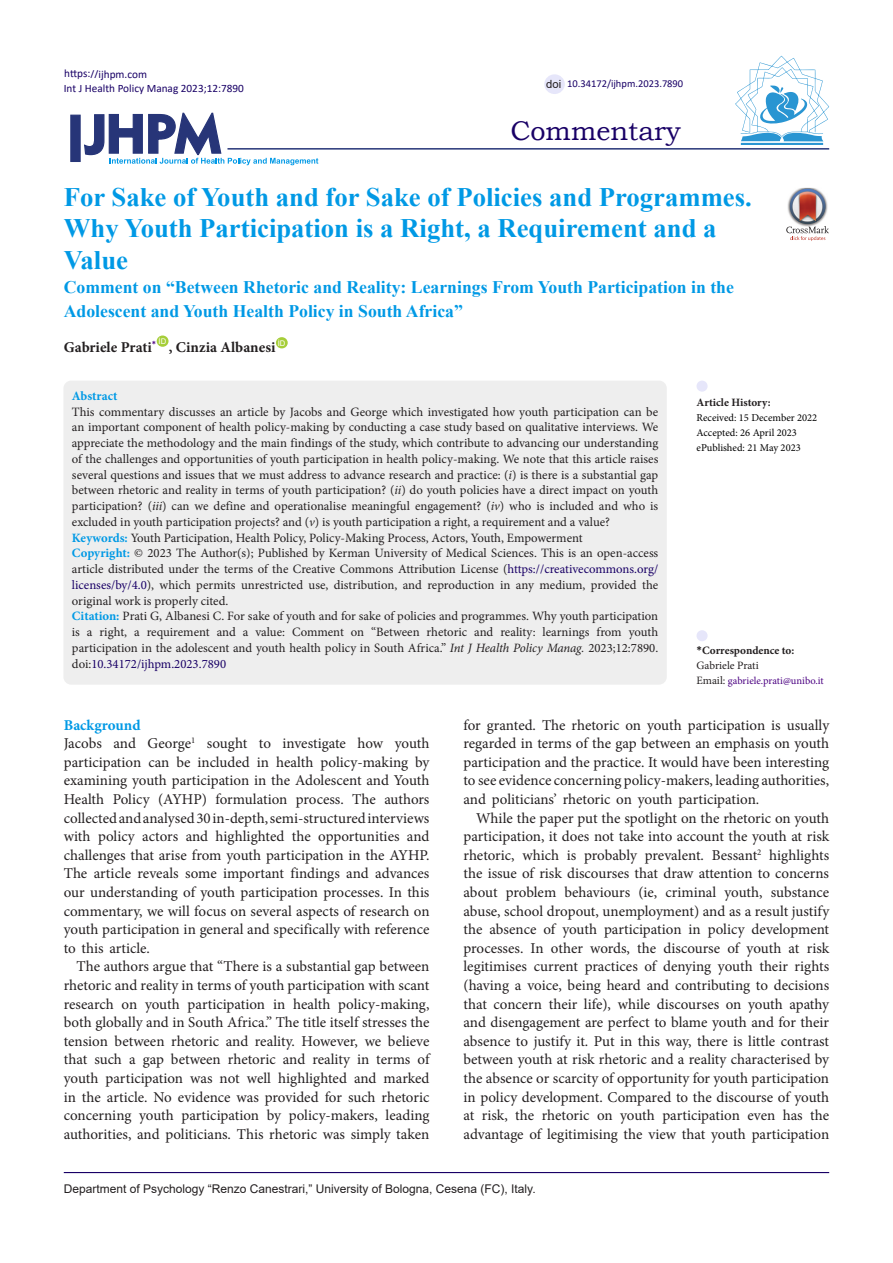
<style>
.page{position:relative;width:893px;height:1263px;background:#fff}
.page>*{position:absolute;margin:0;border:0;box-sizing:border-box;transform-origin:0 0}
.t1{font:27px "Bookman Old Style";color:#190066}
.Default{font:700 26.7px/31.5px "Times New Roman";color:#0099e5}
.Default-2{font:700 17.7px/24px "Times New Roman";color:#0099e5}
.t2{font:15px/18.6px "Minion Pro";color:#231f20;text-align:justify}
.Default-3{font:700 15px "Minion Pro";color:#231f20}
.t3{font:700 15px "Minion Pro";color:#0099e5}
.t4{font:12.75px/15.8px "Minion Pro";color:#231f20;text-align:justify}
.Default-4{font:700 12.75px "Minion Pro";color:#0099e5}
.t5{font:12px "Arial";color:#231f20}
.t6{font:11.25px "Calibri";color:#190066}
.t7{font:700 11.25px "Minion Pro";color:#231f20}
.t8{font:11.25px "Minion Pro";color:#231f20}
.t9{font:11.25px "Arial";color:#231f20}
.t10{font:10.5px "Minion Pro";color:#000}
.t11{font:10.5px "Minion Pro";color:#4b0082}
.t12{font:10.5px "Calibri";color:#190066}
.t13{font:7.8px "Arial";color:#fff}
.s1{font-style:italic}
.s2{font-weight:700;color:#0099e5}
.s3{color:#190066}
.s4{font-family:"Calibri"}
.s5{font-size:11.25px;color:#231f20}
</style>
<div class="page">
<svg style="left:84px;top:112px;width:234px;height:53px"></svg>
<div style="left:70px;top:115px;width:11px;height:47px;background:#273578;border:1px solid #273578"></div>
<div style="left:157px;top:335px;width:12px;height:12px;background:#a6ce39;border-radius:50%"></div>
<div style="left:276px;top:337px;width:12px;height:11px;background:#a6ce39;border-radius:50%"></div>
<hr style="left:227px;top:148px;width:602px;height:2px;background:#273578">
<div style="left:63px;top:381px;width:604px;height:304px;background:#eee;border-radius:8px"></div>
<div style="left:696px;top:630px;width:12px;height:11px;background:#e6e6fa;border-radius:50%"></div>
<div style="left:696px;top:381px;width:12px;height:11px;background:#e6e6fa;border-radius:50%"></div>
<hr style="left:64px;top:1172px;width:765px;height:1px;background:#190066">
<hr style="left:741px;top:143px;width:82px;height:2px;background:#2995d2">
<svg style="left:735px;top:56px;width:94px;height:85px"></svg>
<div style="left:544px;top:74px;width:21px;height:20px;background:#e6e6fa;border-radius:50%"></div>
<img style="left:798px;top:188px;width:18px;height:1px">
<svg style="left:786px;top:189px;width:43px;height:52px"></svg>
<p class="t6" style="left:64px;top:66px;width:84px">https://ijhpm.com</p>
<p class="t6" style="left:64px;top:81px;width:182px">Int J Health Policy Manag 2023;12:7890</p>
<p class="t9" style="left:546px;top:76px;width:17px">doi</p>
<p class="t12" style="left:567px;top:76px;width:118px">10.34172/ijhpm.2023.7890</p>
<p class="t1" style="left:510px;top:113px;width:172px">Commentary</p>
<p class="Default" style="left:64px;top:180px;width:690px">For Sake of Youth and for Sake of Policies and Programmes.<br>Why Youth Participation is a Right, a Requirement and a<br>Value</p>
<p class="Default-2" style="left:64px;top:274px;width:672px">Comment on “Between Rhetoric and Reality: Learnings From Youth Participation in the<br>Adolescent and Youth Health Policy in South Africa”</p>
<p class="Default-3" style="left:64px;top:337px;width:94px">Gabriele Prati<sup>*</sup></p>
<p class="t13" style="left:159px;top:336px;width:9px">ID</p>
<p class="Default-3" style="left:169px;top:337px;width:108px">, Cinzia Albanesi</p>
<p class="t13" style="left:278px;top:338px;width:9px">ID</p>
<p class="Default-4" style="left:72px;top:387px;width:47px">Abstract</p>
<p class="t4" style="left:72px;top:404px;width:588px">This commentary discusses an article by Jacobs and George which investigated how youth participation can be an important component of health policy-making by conducting a case study based on qualitative interviews. We appreciate the methodology and the main findings of the study, which contribute to advancing our understanding of the challenges and opportunities of youth participation in health policy-making. We note that this article raises several questions and issues that we must address to advance research and practice: (<span class="s1">i</span>) is there is a substantial gap between rhetoric and reality in terms of youth participation? (<span class="s1">ii</span>) do youth policies have a direct impact on youth participation? (<span class="s1">iii</span>) can we define and operationalise meaningful engagement? (<span class="s1">iv</span>) who is included and who is excluded in youth participation projects? and (<span class="s1">v</span>) is youth participation a right, a requirement and a value?</p>
<p class="t4" style="left:72px;top:530px;width:512px"><span class="s2">Keywords:</span> Youth Participation, Health Policy, Policy-Making Process, Actors, Youth, Empowerment</p>
<p class="t4" style="left:72px;top:545px;width:588px"><span class="s2">Copyright:</span> © 2023 The Author(s); Published by Kerman University of Medical Sciences. This is an open-access article distributed under the terms of the Creative Commons Attribution License (<span class="s3">https://creativecommons.org/ licenses/by/4.0</span>), which permits unrestricted use, distribution, and reproduction in any medium, provided the original work is properly cited.</p>
<p class="t4" style="left:72px;top:608px;width:588px"><span class="s2">Citation:</span> Prati G, Albanesi C. For sake of youth and for sake of policies and programmes. Why youth participation is a right, a requirement and a value: Comment on “Between rhetoric and reality: learnings from youth participation in the adolescent and youth health policy in South Africa.” <span class="s1">Int J Health Policy Manag.</span> 2023;12:7890. doi:<span class="s3">10.34172/ijhpm.2023.7890</span></p>
<p class="t7" style="left:696px;top:394px;width:76px">Article History:</p>
<p class="t10" style="left:696px;top:410px;width:122px">Received: 15 December 2022</p>
<p class="t10" style="left:696px;top:425px;width:102px">Accepted: 26 April 2023</p>
<p class="t10" style="left:696px;top:440px;width:106px">ePublished: 21 May 2023</p>
<p class="t7" style="left:696px;top:643px;width:99px"><span class="s4">*</span>Correspondence to:</p>
<p class="t8" style="left:696px;top:658px;width:64px">Gabriele Prati</p>
<p class="t11" style="left:696px;top:674px;width:129px"><span class="s5">Email:</span> gabriele.prati@unibo.it</p>
<p class="t3" style="left:64px;top:714px;width:78px">Background</p>
<p class="t2" style="left:64px;top:734px;width:367px">Jacobs and George<sup>1</sup> sought to investigate how youth participation can be included in health policy-making by examining youth participation in the Adolescent and Youth Health Policy (AYHP) formulation process. The authors collected and analysed 30 in-depth, semi-structured interviews with policy actors and highlighted the opportunities and challenges that arise from youth participation in the AYHP.<br>The article reveals some important findings and advances our understanding of youth participation processes. In this commentary, we will focus on several aspects of research on youth participation in general and specifically with reference to this article.</p>
<p class="t2" style="left:64px;top:957px;width:367px;text-indent:13px">The authors argue that “There is a substantial gap between rhetoric and reality in terms of youth participation with scant research on youth participation in health policy-making, both globally and in South Africa.” The title itself stresses the tension between rhetoric and reality. However, we believe that such a gap between rhetoric and reality in terms of youth participation was not well highlighted and marked in the article. No evidence was provided for such rhetoric concerning youth participation by policy-makers, leading authorities, and politicians. This rhetoric was simply taken</p>
<p class="t2" style="left:463px;top:715px;width:367px">for granted. The rhetoric on youth participation is usually regarded in terms of the gap between an emphasis on youth participation and the practice. It would have been interesting to see evidence concerning policy-makers, leading authorities, and politicians’ rhetoric on youth participation.</p>
<p class="t2" style="left:463px;top:808px;width:367px;text-indent:13px">While the paper put the spotlight on the rhetoric on youth participation, it does not take into account the youth at risk rhetoric, which is probably prevalent. Bessant<sup>2</sup> highlights the issue of risk discourses that draw attention to concerns about problem behaviours (ie, criminal youth, substance abuse, school dropout, unemployment) and as a result justify the absence of youth participation in policy development processes. In other words, the discourse of youth at risk legitimises current practices of denying youth their rights (having a voice, being heard and contributing to decisions that concern their life), while discourses on youth apathy and disengagement are perfect to blame youth and for their absence to justify it. Put in this way, there is little contrast between youth at risk rhetoric and a reality characterised by the absence or scarcity of opportunity for youth participation in policy development. Compared to the discourse of youth at risk, the rhetoric on youth participation even has the advantage of legitimising the view that youth participation</p>
<p class="t5" style="left:64px;top:1180px;width:473px">Department of Psychology “Renzo Canestrari,” University of Bologna, Cesena (FC), Italy.</p>
</div>
